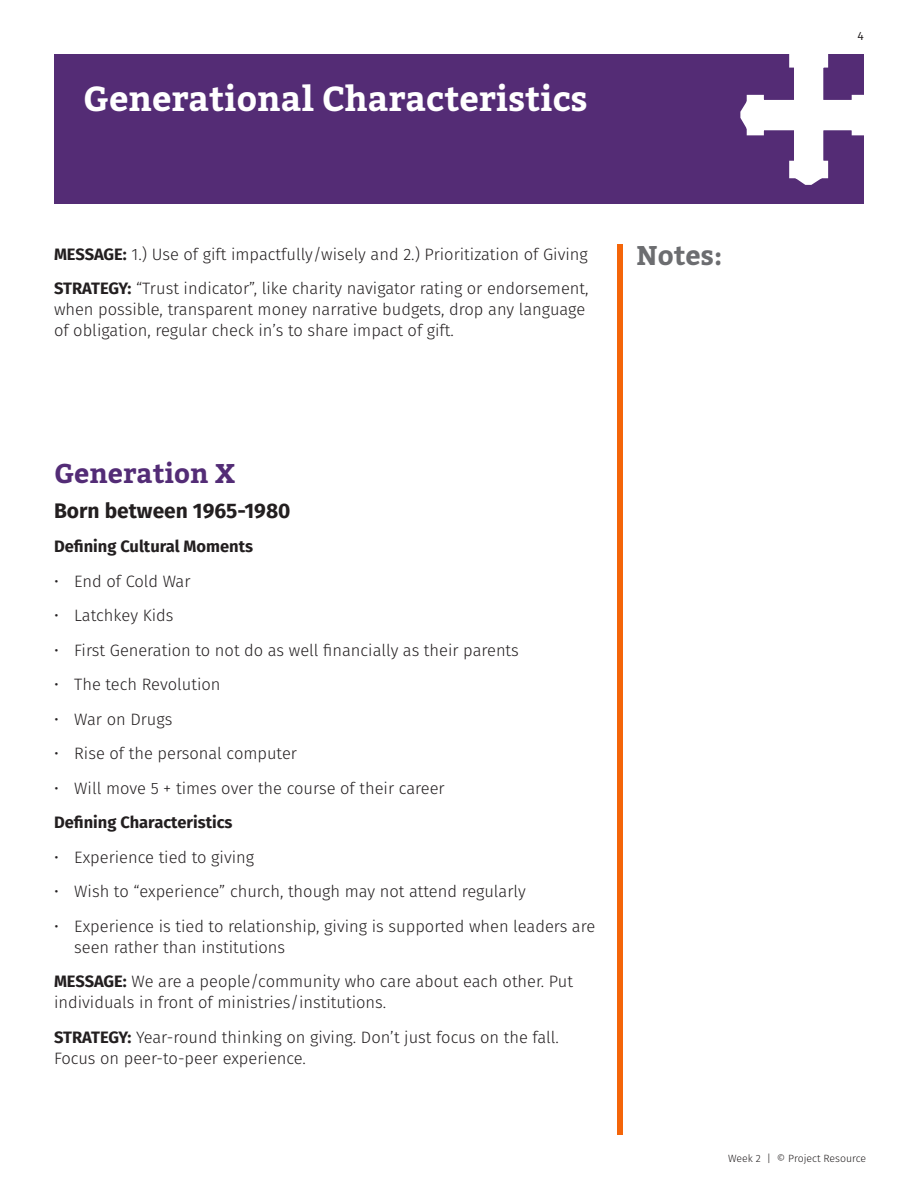
<style>
.page{position:relative;width:918px;height:1188px;background:#fff}
.page>*{position:absolute;margin:0;border:0;box-sizing:border-box;transform-origin:0 0}
.Page_Headers{font:700 34.5px "Bitter";color:#fff}
.Sub_Headers{font:700 27px "Bitter";color:#532c76}
.t1{font:700 27px "Bitter";color:#6c6d70}
.Body_Text{font:700 21px "Fira Sans";color:#231f20}
.Bullet_Point_Level_1{font:300 16.5px/21px "Fira Sans";color:#231f20}
.Body_Text-2{font:700 16.5px "Fira Sans";color:#231f20}
.Bullet_Point_Level_1-2{font:700 16.5px "Fira Sans";color:#231f20}
.t2{font:12px "Fira Sans";color:#231f20}
.t3{font:300 10.5px "Fira Sans";color:#231f20}
.s1{font-weight:700}
</style>
<div class="page">
<div style="left:617px;top:244px;width:6px;height:891px;background:#f46509"></div>
<div style="left:54px;top:54px;width:810px;height:150px;background:#542c75"></div>
<svg style="left:740px;top:54px;width:124px;height:131px"></svg>
<p class="Page_Headers" style="left:83px;top:73px;width:506px">Generational Characteristics</p>
<p class="t2" style="left:858px;top:27px;width:8px">4</p>
<p class="Bullet_Point_Level_1" style="left:54px;top:244px;width:535px"><span class="s1">MESSAGE:</span> 1.) Use of gift impactfully/wisely and 2.) Prioritization of Giving</p>
<p class="Bullet_Point_Level_1" style="left:54px;top:278px;width:536px"><span class="s1">STRATEGY:</span> “Trust indicator”, like charity navigator rating or endorsement, when possible, transparent money narrative budgets, drop any language of obligation, regular check in’s to share impact of gift.</p>
<h2 class="t1" style="left:637px;top:235px;width:87px">Notes:</h2>
<p class="Sub_Headers" style="left:54px;top:453px;width:183px">Generation X</p>
<p class="Body_Text" style="left:54px;top:493px;width:238px">Born between 1965-1980</p>
<p class="Body_Text-2" style="left:54px;top:533px;width:201px">Defining Cultural Moments</p>
<p class="Bullet_Point_Level_1" style="left:54px;top:571px;width:138px">• End of Cold War</p>
<p class="Bullet_Point_Level_1" style="left:54px;top:605px;width:121px">• Latchkey Kids</p>
<p class="Bullet_Point_Level_1" style="left:54px;top:640px;width:466px">• First Generation to not do as well financially as their parents</p>
<p class="Bullet_Point_Level_1" style="left:54px;top:674px;width:168px">• The tech Revolution</p>
<p class="Bullet_Point_Level_1" style="left:54px;top:709px;width:120px">• War on Drugs</p>
<p class="Bullet_Point_Level_1" style="left:54px;top:743px;width:245px">• Rise of the personal computer</p>
<p class="Bullet_Point_Level_1" style="left:54px;top:778px;width:392px">• Will move 5 + times over the course of their career</p>
<p class="Bullet_Point_Level_1-2" style="left:54px;top:809px;width:180px">Defining Characteristics</p>
<p class="Bullet_Point_Level_1" style="left:54px;top:847px;width:202px">• Experience tied to giving</p>
<p class="Bullet_Point_Level_1" style="left:54px;top:881px;width:473px">• Wish to “experience” church, though may not attend regularly</p>
<p class="Bullet_Point_Level_1" style="left:74px;top:916px;width:523px;text-indent:-20px">• Experience is tied to relationship, giving is supported when leaders are seen rather than institutions</p>
<p class="Bullet_Point_Level_1" style="left:54px;top:971px;width:521px"><span class="s1">MESSAGE:</span> We are a people/community who care about each other. Put individuals in front of ministries/institutions.</p>
<p class="Bullet_Point_Level_1" style="left:54px;top:1027px;width:506px"><span class="s1">STRATEGY:</span> Year-round thinking on giving. Don’t just focus on the fall.<br>Focus on peer-to-peer experience.</p>
<p class="t3" style="left:728px;top:1151px;width:140px">Week 2 | © Project Resource</p>
</div>
